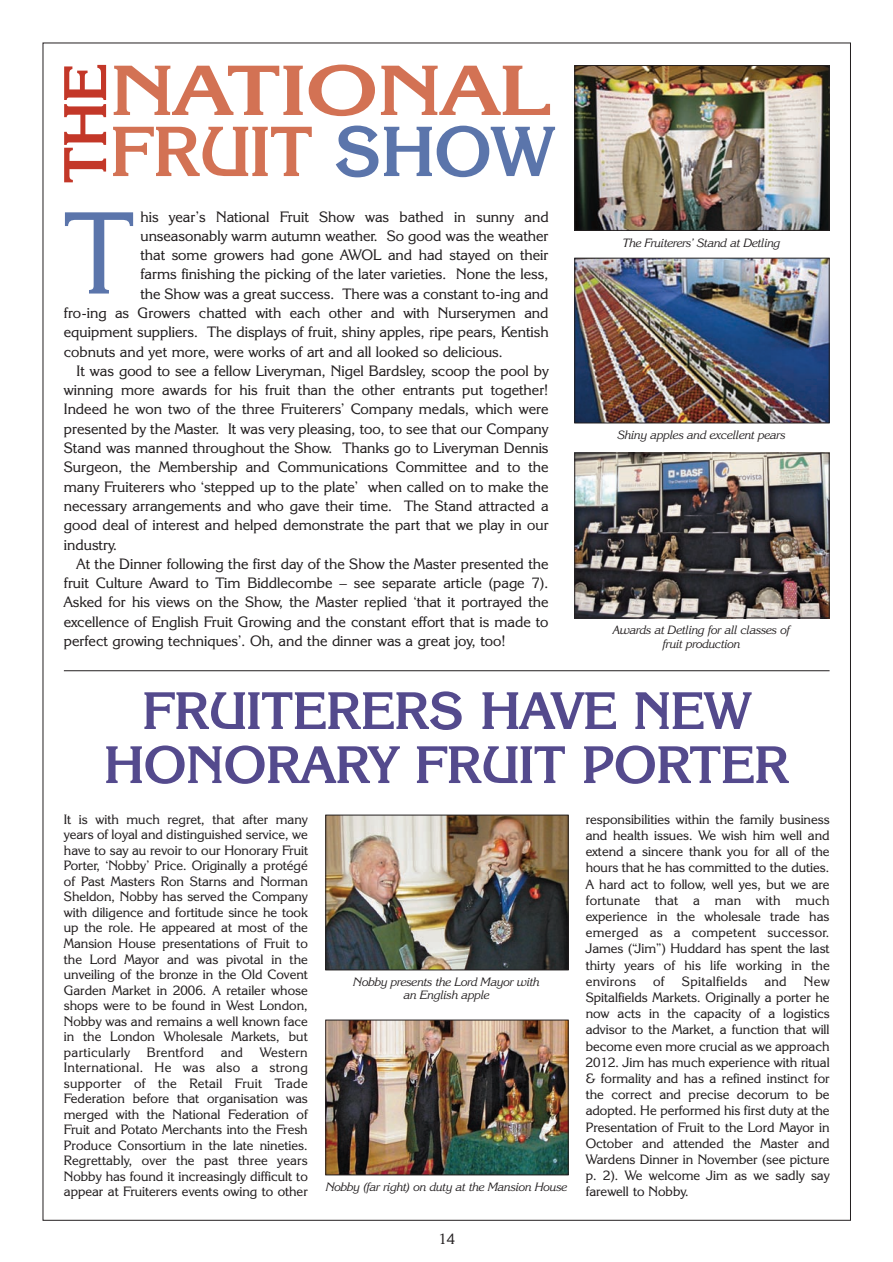
<style>
.page{position:relative;width:893px;height:1262px;background:#fff}
.page>*{position:absolute;margin:0;border:0;box-sizing:border-box;transform-origin:0 0}
.t1{font:116.1px "Korinna IT Cby BT";color:#5b75ab}
.t2{font:700 70.5px "Korinna IT Cby BT";color:#d37254}
.t3{font:700 70.5px "Korinna IT Cby BT";color:#d37254;scale:1.26 1}
.t4{font:700 60px "Korinna IT Cby BT";color:#c33728}
.t5{font:700 52.5px/54px "Korinna IT Cby BT";color:#544a8d;text-align:center}
.t6{font:15px "Korinna IT Cby BT";color:#231f20}
.t7{font:13.5px/15.5px "Korinna IT Cby BT";color:#231f20;text-align:justify}
.t8{font:13.5px "Korinna IT Cby BT";letter-spacing:.02em;color:#231f20}
.t9{font:italic 12px/13.5px "Korinna IT Cby BT";letter-spacing:-.015em;color:#231f20;text-align:center}
.s1{color:#5b75ab}
</style>
<div class="page">
<img style="left:327px;top:817px;width:239px;height:151px">
<div style="left:325px;top:815px;width:243px;height:155px;border:1px solid #231f20"></div>
<img style="left:327px;top:1021px;width:239px;height:152px">
<div style="left:325px;top:1019px;width:243px;height:156px;border:1px solid #231f20"></div>
<hr style="left:64px;top:670px;width:765px;height:1px;background:#231f20">
<img style="left:576px;top:455px;width:251px;height:161px">
<div style="left:574px;top:453px;width:255px;height:165px;border:1px solid #231f20"></div>
<img style="left:576px;top:260px;width:251px;height:161px">
<div style="left:574px;top:258px;width:255px;height:165px;border:1px solid #231f20"></div>
<img style="left:576px;top:67px;width:251px;height:162px">
<div style="left:574px;top:65px;width:255px;height:166px;border:1px solid #231f20"></div>
<h2 class="t3" style="left:111px;top:66px;width:351px">NATIONAL</h2>
<h3 class="t4" style="left:64px;top:183px;width:121px;rotate:-90deg">THE</h3>
<h2 class="t2" style="left:111px;top:127px;width:445px">FRUIT <span class="s1">SHOW</span></h2>
<h1 class="t1" style="left:64px;top:212px;width:72px">T</h1>
<p class="t6" style="left:140px;top:211px;width:410px">his year’s National Fruit Show was bathed in sunny and</p>
<p class="t6" style="left:140px;top:230px;width:409px">unseasonably warm autumn weather. So good was the weather</p>
<p class="t6" style="left:140px;top:250px;width:409px">that some growers had gone AWOL and had stayed on their</p>
<p class="t6" style="left:140px;top:269px;width:409px">farms finishing the picking of the later varieties. None the less,</p>
<p class="t6" style="left:140px;top:288px;width:409px">the Show was a great success. There was a constant to-ing and</p>
<p class="t6" style="left:64px;top:307px;width:486px">fro-ing as Growers chatted with each other and with Nurserymen and</p>
<p class="t6" style="left:64px;top:327px;width:486px">equipment suppliers. The displays of fruit, shiny apples, ripe pears, Kentish</p>
<p class="t6" style="left:64px;top:346px;width:440px">cobnuts and yet more, were works of art and all looked so delicious.</p>
<p class="t6" style="left:77px;top:365px;width:473px">It was good to see a fellow Liveryman, Nigel Bardsley, scoop the pool by</p>
<p class="t6" style="left:64px;top:385px;width:486px">winning more awards for his fruit than the other entrants put together!</p>
<p class="t6" style="left:64px;top:404px;width:486px">Indeed he won two of the three Fruiterers’ Company medals, which were</p>
<p class="t6" style="left:64px;top:423px;width:486px">presented by the Master. It was very pleasing, too, to see that our Company</p>
<p class="t6" style="left:64px;top:442px;width:486px">Stand was manned throughout the Show. Thanks go to Liveryman Dennis</p>
<p class="t6" style="left:64px;top:462px;width:486px">Surgeon, the Membership and Communications Committee and to the</p>
<p class="t6" style="left:64px;top:481px;width:486px">many Fruiterers who ‘stepped up to the plate’ when called on to make the</p>
<p class="t6" style="left:64px;top:500px;width:486px">necessary arrangements and who gave their time. The Stand attracted a</p>
<p class="t6" style="left:64px;top:520px;width:486px">good deal of interest and helped demonstrate the part that we play in our</p>
<p class="t6" style="left:64px;top:539px;width:55px">industry.</p>
<p class="t6" style="left:77px;top:558px;width:473px">At the Dinner following the first day of the Show the Master presented the</p>
<p class="t6" style="left:64px;top:578px;width:486px">fruit Culture Award to Tim Biddlecombe – see separate article (page 7).</p>
<p class="t6" style="left:64px;top:597px;width:486px">Asked for his views on the Show, the Master replied ‘that it portrayed the</p>
<p class="t6" style="left:64px;top:616px;width:486px">excellence of English Fruit Growing and the constant effort that is made to</p>
<p class="t6" style="left:64px;top:635px;width:443px">perfect growing techniques’. Oh, and the dinner was a great joy, too!</p>
<p class="t9" style="left:623px;top:237px;width:159px">The Fruiterers’ Stand at Detling</p>
<p class="t9" style="left:617px;top:429px;width:169px">Shiny apples and excellent pears</p>
<p class="t9" style="left:613px;top:624px;width:178px">Awards at Detling for all classes of fruit production</p>
<h3 class="t5" style="left:104px;top:689px;width:686px">FRUITERERS HAVE NEW<br>HONORARY FRUIT PORTER</h3>
<p class="t7" style="left:64px;top:813px;width:246px">It is with much regret, that after many years of loyal and distinguished service, we have to say au revoir to our Honorary Fruit Porter, ‘Nobby’ Price. Originally a protégé of Past Masters Ron Starns and Norman Sheldon, Nobby has served the Company with diligence and fortitude since he took up the role. He appeared at most of the Mansion House presentations of Fruit to the Lord Mayor and was pivotal in the unveiling of the bronze in the Old Covent Garden Market in 2006. A retailer whose shops were to be found in West London, Nobby was and remains a well known face in the London Wholesale Markets, but particularly Brentford and Western International. He was also a strong supporter of the Retail Fruit Trade Federation before that organisation was merged with the National Federation of Fruit and Potato Merchants into the Fresh Produce Consortium in the late nineties.<br>Regrettably, over the past three years Nobby has found it increasingly difficult to appear at Fruiterers events owing to other</p>
<p class="t7" style="left:585px;top:812px;width:245px;line-height:16.2px">responsibilities within the family business and health issues. We wish him well and extend a sincere thank you for all of the hours that he has committed to the duties.<br>A hard act to follow, well yes, but we are fortunate that a man with much experience in the wholesale trade has emerged as a competent successor.<br>James (“Jim”) Huddard has spent the last thirty years of his life working in the environs</p>
<p class="t7" style="left:653px;top:975px;width:13px">of</p>
<p class="t8" style="left:682px;top:976px;width:67px">Spitalfields</p>
<p class="t7" style="left:764px;top:975px;width:24px">and</p>
<p class="t7" style="left:585px;top:974px;width:245px;line-height:16.2px;text-indent:218px">New Spitalfields Markets. Originally a porter he now acts in the capacity of a logistics advisor to the Market, a function that will become even more crucial as we approach 2012. Jim has much experience with ritual &amp; formality and has a refined instinct for the correct and precise decorum to be adopted. He performed his first duty at the Presentation of Fruit to the Lord Mayor in October and attended the Master and Wardens Dinner in November (see picture p. 2). We welcome Jim as we sadly say farewell to Nobby.</p>
<p class="t9" style="left:353px;top:976px;width:188px">Nobby presents the Lord Mayor with an English apple</p>
<p class="t9" style="left:326px;top:1181px;width:243px">Nobby (far right) on duty at the Mansion House</p>
<p class="t6" style="left:438px;top:1233px;width:18px">14</p>
</div>
